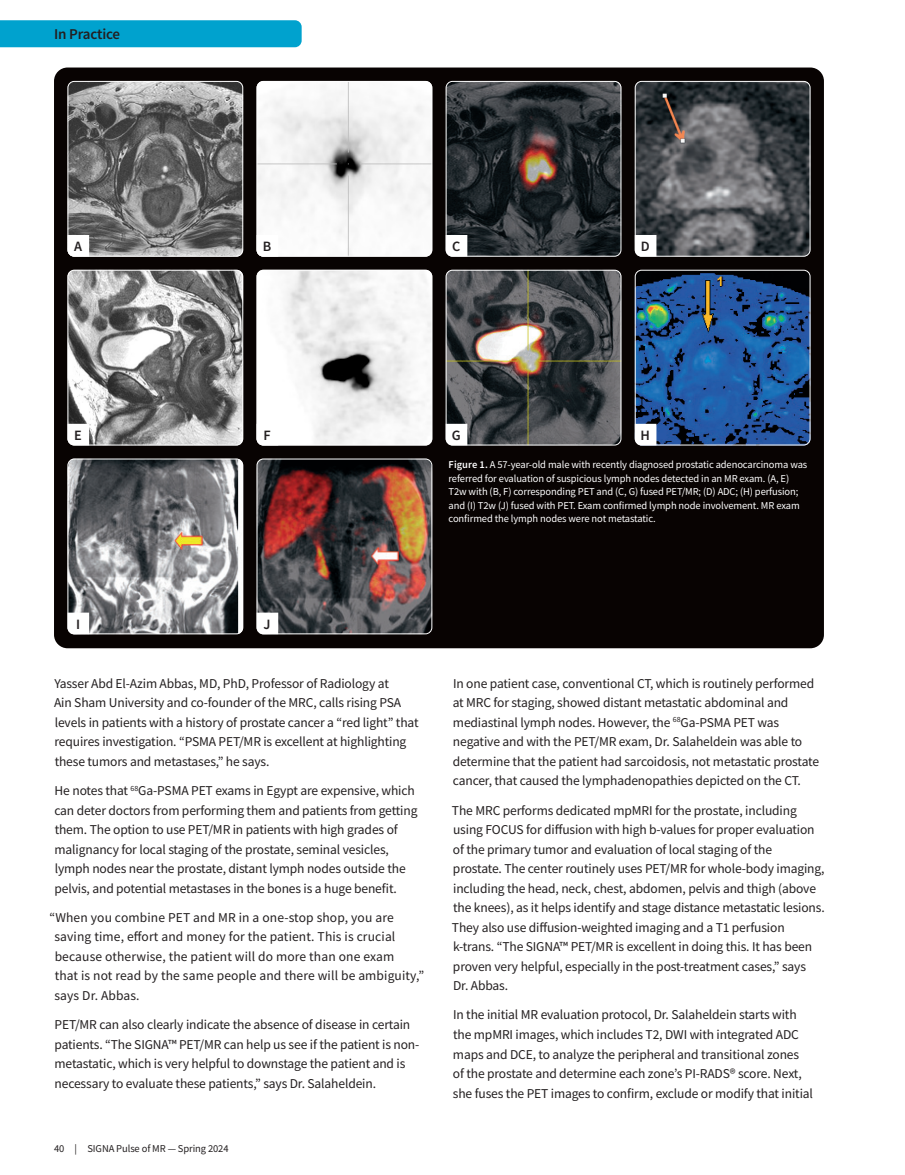
<style>
.page{position:relative;width:905px;height:1175px;background:#fff}
.page>*{position:absolute;margin:0;border:0;box-sizing:border-box;transform-origin:0 0}
.t1{font:600 15px "Source Sans Pro";letter-spacing:-.01em;color:#231f20}
.A_B_C_D_Labels{font:600 14.25px "Source Sans Pro";color:#231f20}
.Body_Copy{font:13.5px/19.5px "Source Sans Pro";letter-spacing:-.01em;color:#231f20}
.Body_Copy-2{font:13.5px/19.5px "Source Sans Pro";letter-spacing:.01em;color:#231f20}
.Figure_Copy{font:10.5px/13.5px "Source Sans Pro";letter-spacing:-.01em;color:#fff}
.t2{font:10.5px "Source Sans Pro";letter-spacing:-.01em;color:#231f20}
.s1{font-weight:600}
</style>
<div class="page">
<div style="left:54px;top:68px;width:770px;height:580px;background:#080302;border-radius:14px"></div>
<img style="left:446px;top:81px;width:175px;height:175px">
<div style="left:446px;top:81px;width:175px;height:175px;border:1px solid #fff;border-radius:6px"></div>
<img style="left:68px;top:81px;width:175px;height:175px">
<div style="left:68px;top:81px;width:175px;height:175px;border:1px solid #fff;border-radius:6px"></div>
<svg style="left:446px;top:235px;width:21px;height:21px"></svg>
<svg style="left:68px;top:235px;width:21px;height:21px"></svg>
<img style="left:446px;top:270px;width:175px;height:175px">
<div style="left:446px;top:270px;width:175px;height:175px;border:1px solid #fff;border-radius:6px"></div>
<img style="left:68px;top:270px;width:175px;height:175px">
<div style="left:68px;top:270px;width:175px;height:175px;border:1px solid #fff;border-radius:6px"></div>
<img style="left:68px;top:460px;width:175px;height:174px">
<div style="left:68px;top:458px;width:175px;height:176px;border:1px solid #fff;border-radius:6px"></div>
<svg style="left:446px;top:424px;width:21px;height:21px"></svg>
<svg style="left:68px;top:424px;width:21px;height:21px"></svg>
<svg style="left:68px;top:612px;width:21px;height:22px"></svg>
<img style="left:636px;top:81px;width:174px;height:175px">
<div style="left:634px;top:81px;width:176px;height:175px;border:1px solid #fff;border-radius:6px"></div>
<img style="left:258px;top:81px;width:174px;height:175px">
<div style="left:256px;top:81px;width:176px;height:175px;border:1px solid #fff;border-radius:6px"></div>
<svg style="left:634px;top:235px;width:22px;height:21px"></svg>
<svg style="left:256px;top:235px;width:22px;height:21px"></svg>
<img style="left:636px;top:270px;width:174px;height:175px">
<div style="left:634px;top:270px;width:176px;height:175px;border:1px solid #fff;border-radius:6px"></div>
<img style="left:258px;top:270px;width:174px;height:175px">
<div style="left:256px;top:270px;width:176px;height:175px;border:1px solid #fff;border-radius:6px"></div>
<img style="left:258px;top:460px;width:174px;height:174px">
<div style="left:256px;top:458px;width:176px;height:176px;border:1px solid #fff;border-radius:6px"></div>
<svg style="left:634px;top:424px;width:22px;height:21px"></svg>
<svg style="left:256px;top:424px;width:22px;height:21px"></svg>
<svg style="left:256px;top:612px;width:22px;height:22px"></svg>
<div style="left:0;top:20px;width:302px;height:27px;background:#00a2ce"></div>
<p class="t1" style="left:54px;top:24px;width:68px">In Practice</p>
<p class="A_B_C_D_Labels" style="left:74px;top:237px;width:9px">A</p>
<p class="A_B_C_D_Labels" style="left:452px;top:237px;width:10px">C</p>
<p class="A_B_C_D_Labels" style="left:263px;top:237px;width:10px">B</p>
<p class="A_B_C_D_Labels" style="left:641px;top:237px;width:10px">D</p>
<p class="A_B_C_D_Labels" style="left:74px;top:426px;width:9px">E</p>
<p class="A_B_C_D_Labels" style="left:452px;top:426px;width:10px">G</p>
<p class="A_B_C_D_Labels" style="left:263px;top:426px;width:9px">F</p>
<p class="A_B_C_D_Labels" style="left:640px;top:426px;width:11px">H</p>
<p class="Figure_Copy" style="left:448px;top:458px;width:360px"><span class="s1">Figure 1.</span> A 57-year-old male with recently diagnosed prostatic adenocarcinoma was referred for evaluation of suspicious lymph nodes detected in an MR exam. (A, E)<br>T2w with (B, F) corresponding PET and (C, G) fused PET/MR; (D) ADC; (H) perfusion; and (I) T2w (J) fused with PET. Exam confirmed lymph node involvement. MR exam confirmed the lymph nodes were not metastatic.</p>
<p class="A_B_C_D_Labels" style="left:76px;top:614px;width:6px">I</p>
<p class="A_B_C_D_Labels" style="left:263px;top:614px;width:9px">J</p>
<p class="Body_Copy" style="left:54px;top:673px;width:366px">Yasser Abd El-Azim Abbas, MD, PhD, Professor of Radiology at<br>Ain Sham University and co-founder of the MRC, calls rising PSA levels in patients with a history of prostate cancer a “red light” that requires investigation. “PSMA PET/MR is excellent at highlighting these tumors and metastases,” he says.</p>
<p class="Body_Copy" style="left:54px;top:780px;width:364px">He notes that <sup>68</sup>Ga-PSMA PET exams in Egypt are expensive, which can deter doctors from performing them and patients from getting them. The option to use PET/MR in patients with high grades of malignancy for local staging of the prostate, seminal vesicles, lymph nodes near the prostate, distant lymph nodes outside the pelvis, and potential metastases in the bones is a huge benefit.</p>
<p class="Body_Copy-2" style="left:54px;top:907px;width:371px;text-indent:-5px">“When you combine PET and MR in a one-stop shop, you are saving time, effort and money for the patient. This is crucial because otherwise, the patient will do more than one exam<br>that is not read by the same people and there will be ambiguity,” says Dr. Abbas.</p>
<p class="Body_Copy" style="left:54px;top:1014px;width:366px">PET/MR can also clearly indicate the absence of disease in certain patients. “The SIGNA™ PET/MR can help us see if the patient is non&shy;metastatic, which is very helpful to downstage the patient and is necessary to evaluate these patients,” says Dr. Salaheldein.</p>
<p class="t2" style="left:54px;top:1142px;width:176px">40 | SIGNA Pulse of MR — Spring 2024</p>
<p class="Body_Copy" style="left:453px;top:673px;width:368px">In one patient case, conventional CT, which is routinely performed at MRC for staging, showed distant metastatic abdominal and mediastinal lymph nodes. However, the <sup>68</sup>Ga-PSMA PET was negative and with the PET/MR exam, Dr. Salaheldein was able to determine that the patient had sarcoidosis, not metastatic prostate cancer, that caused the lymphadenopathies depicted on the CT.</p>
<p class="Body_Copy" style="left:452px;top:800px;width:374px">The MRC performs dedicated mpMRI for the prostate, including using FOCUS for diffusion with high b-values for proper evaluation of the primary tumor and evaluation of local staging of the<br>prostate. The center routinely uses PET/MR for whole-body imaging, including the head, neck, chest, abdomen, pelvis and thigh (above the knees), as it helps identify and stage distance metastatic lesions.<br>They also use diffusion-weighted imaging and a T1 perfusion k-trans. “The SIGNA™ PET/MR is excellent in doing this. It has been proven very helpful, especially in the post-treatment cases,” says<br>Dr. Abbas.</p>
<p class="Body_Copy" style="left:453px;top:1005px;width:361px">In the initial MR evaluation protocol, Dr. Salaheldein starts with the mpMRI images, which includes T2, DWI with integrated ADC maps and DCE, to analyze the peripheral and transitional zones of the prostate and determine each zone’s PI-RADS® score. Next, she fuses the PET images to confirm, exclude or modify that initial</p>
</div>
